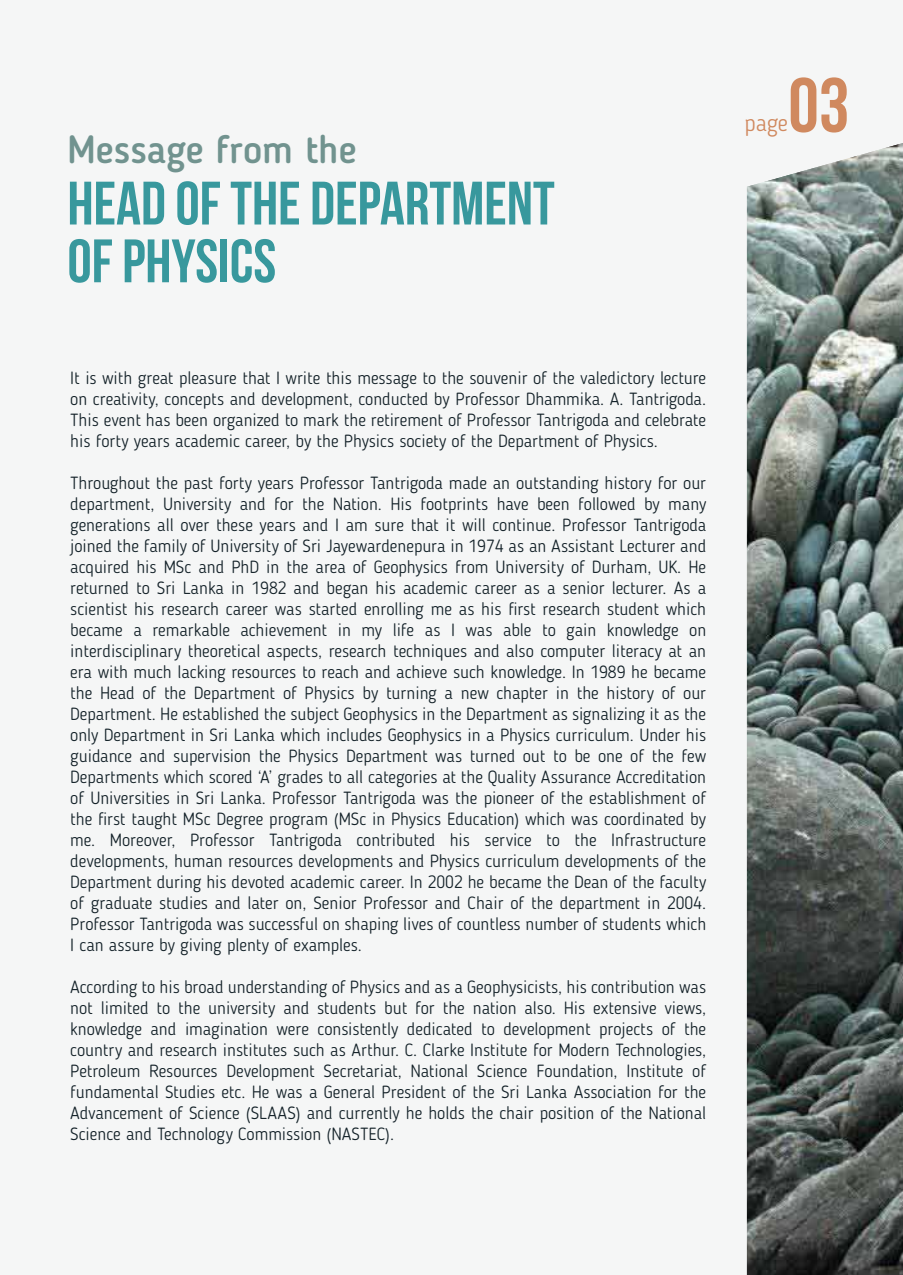
<style>
.page{position:relative;width:903px;height:1275px;background:#fff}
.page>*{position:absolute;margin:0;border:0;box-sizing:border-box;transform-origin:0 0}
.t1{font:77px "Bebas Neue";color:#d0895f}
.t2{font:61.25px/57.8px "Bebas Neue";color:#38989d}
.t3{font:500 38.85px "Blogger Sans";color:#71938f}
.t4{font:300 23.28px "Blogger Sans";color:#d0895f}
.t5{font:300 17.5px/21px "Blogger Sans";color:#132128;text-align:justify}
</style>
<div class="page">
<div style="left:0;top:0;width:902px;height:1274px;background:#f5f6f6"></div>
<img style="left:747px;top:143px;width:156px;height:1132px">
<h3 class="t3" style="left:67px;top:126px;width:291px">Message from the</h3>
<h2 class="t2" style="left:67px;top:174px;width:489px">HEAD OF THE DEPARTMENT<br>OF PHYSICS</h2>
<p class="t5" style="left:70px;top:367px;width:637px">It is with great pleasure that I write this message to the souvenir of the valedictory lecture on creativity, concepts and development, conducted by Professor Dhammika. A. Tantrigoda.<br>This event has been organized to mark the retirement of Professor Tantrigoda and celebrate his forty years academic career, by the Physics society of the Department of Physics.</p>
<p class="t5" style="left:70px;top:472px;width:637px">Throughout the past forty years Professor Tantrigoda made an outstanding history for our department, University and for the Nation. His footprints have been followed by many generations all over these years and I am sure that it will continue. Professor Tantrigoda joined the family of University of Sri Jayewardenepura in 1974 as an Assistant Lecturer and acquired his MSc and PhD in the area of Geophysics from University of Durham, UK. He returned to Sri Lanka in 1982 and began his academic career as a senior lecturer. As a scientist his research career was started enrolling me as his first research student which became a remarkable achievement in my life as I was able to gain knowledge on interdisciplinary theoretical aspects, research techniques and also computer literacy at an era with much lacking resources to reach and achieve such knowledge. In 1989 he became the Head of the Department of Physics by turning a new chapter in the history of our Department. He established the subject Geophysics in the Department as signalizing it as the only Department in Sri Lanka which includes Geophysics in a Physics curriculum. Under his guidance and supervision the Physics Department was turned out to be one of the few Departments which scored ‘A’ grades to all categories at the Quality Assurance Accreditation of Universities in Sri Lanka. Professor Tantrigoda was the pioneer of the establishment of the first taught MSc Degree program (MSc in Physics Education) which was coordinated by me. Moreover, Professor Tantrigoda contributed his service to the Infrastructure developments, human resources developments and Physics curriculum developments of the Department during his devoted academic career. In 2002 he became the Dean of the faculty of graduate studies and later on, Senior Professor and Chair of the department in 2004.<br>Professor Tantrigoda was successful on shaping lives of countless number of students which I can assure by giving plenty of examples.</p>
<p class="t5" style="left:70px;top:976px;width:637px">According to his broad understanding of Physics and as a Geophysicists, his contribution was not limited to the university and students but for the nation also. His extensive views, knowledge and imagination were consistently dedicated to development projects of the country and research institutes such as Arthur. C. Clarke Institute for Modern Technologies, Petroleum Resources Development Secretariat, National Science Foundation, Institute of fundamental Studies etc. He was a General President of the Sri Lanka Association for the Advancement of Science (SLAAS) and currently he holds the chair position of the National Science and Technology Commission (NASTEC).</p>
<h1 class="t1" style="left:788px;top:63px;width:62px">03</h1>
<h3 class="t4" style="left:744px;top:109px;width:45px">page</h3>
</div>
